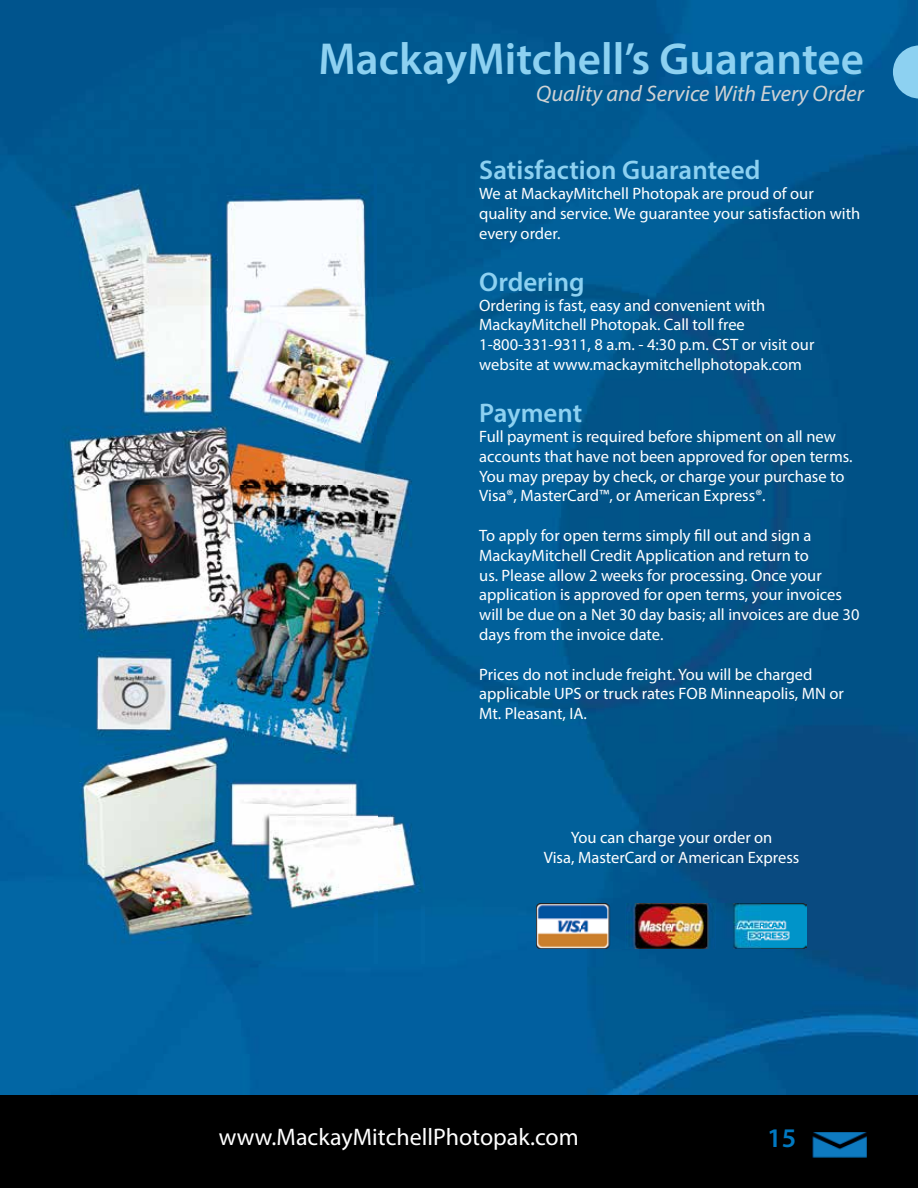
<style>
.page{position:relative;width:918px;height:1188px;background:#fff}
.page>*{position:absolute;margin:0;border:0;box-sizing:border-box;transform-origin:0 0}
.t1{font:600 45px "Myriad Pro";color:#8dd1f1}
.t2{font:600 27px "Myriad Pro";color:#8dd1f1}
.t3{font:600 27px "Myriad Pro";color:#0079c1}
.t4{font:24px "Myriad Pro";color:#fff}
.t5{font:italic 22.5px "Myriad Pro";color:#d1d3d4}
.t6{font:16.5px/19.8px "Myriad Pro";color:#fff}
</style>
<div class="page">
<img style="left:0;top:0;width:918px;height:1095px">
<img style="left:46px;top:168px;width:378px;height:796px">
<img style="left:536px;top:903px;width:271px;height:45px">
<svg style="left:893px;top:45px;width:25px;height:54px"></svg>
<div style="left:0;top:1095px;width:918px;height:93px;background:#000"></div>
<img style="left:812px;top:1132px;width:55px;height:26px">
<h1 class="t1" style="left:319px;top:31px;width:547px">MackayMitchell’s Guarantee</h1>
<h3 class="t5" style="left:536px;top:80px;width:329px">Quality and Service With Every Order</h3>
<h2 class="t2" style="left:479px;top:153px;width:283px">Satisfaction Guaranteed</h2>
<p class="t6" style="left:479px;top:183px;width:383px">We at MackayMitchell Photopak are proud of our quality and service. We guarantee your satisfaction with every order.</p>
<h2 class="t2" style="left:479px;top:265px;width:107px">Ordering</h2>
<p class="t6" style="left:479px;top:295px;width:337px">Ordering is fast, easy and convenient with MackayMitchell Photopak. Call toll free 1-800-331-9311, 8 a.m. - 4:30 p.m. CST or visit our website at www.mackaymitchellphotopak.com</p>
<h2 class="t2" style="left:479px;top:396px;width:105px">Payment</h2>
<p class="t6" style="left:479px;top:426px;width:375px">Full payment is required before shipment on all new accounts that have not been approved for open terms.<br>You may prepay by check, or charge your purchase to Visa®, MasterCard™, or American Express®.</p>
<p class="t6" style="left:479px;top:525px;width:382px">To apply for open terms simply fill out and sign a MackayMitchell Credit Application and return to<br>us. Please allow 2 weeks for processing. Once your application is approved for open terms, your invoices will be due on a Net 30 day basis; all invoices are due 30 days from the invoice date.</p>
<p class="t6" style="left:479px;top:664px;width:366px">Prices do not include freight. You will be charged applicable UPS or truck rates FOB Minneapolis, MN or<br>Mt. Pleasant, IA.</p>
<p class="t6" style="left:544px;top:827px;width:257px;text-align:center">You can charge your order on<br>Visa, MasterCard or American Express</p>
<h3 class="t4" style="left:219px;top:1122px;width:361px">www.MackayMitchellPhotopak.com</h3>
<h2 class="t3" style="left:767px;top:1121px;width:30px">15</h2>
</div>
